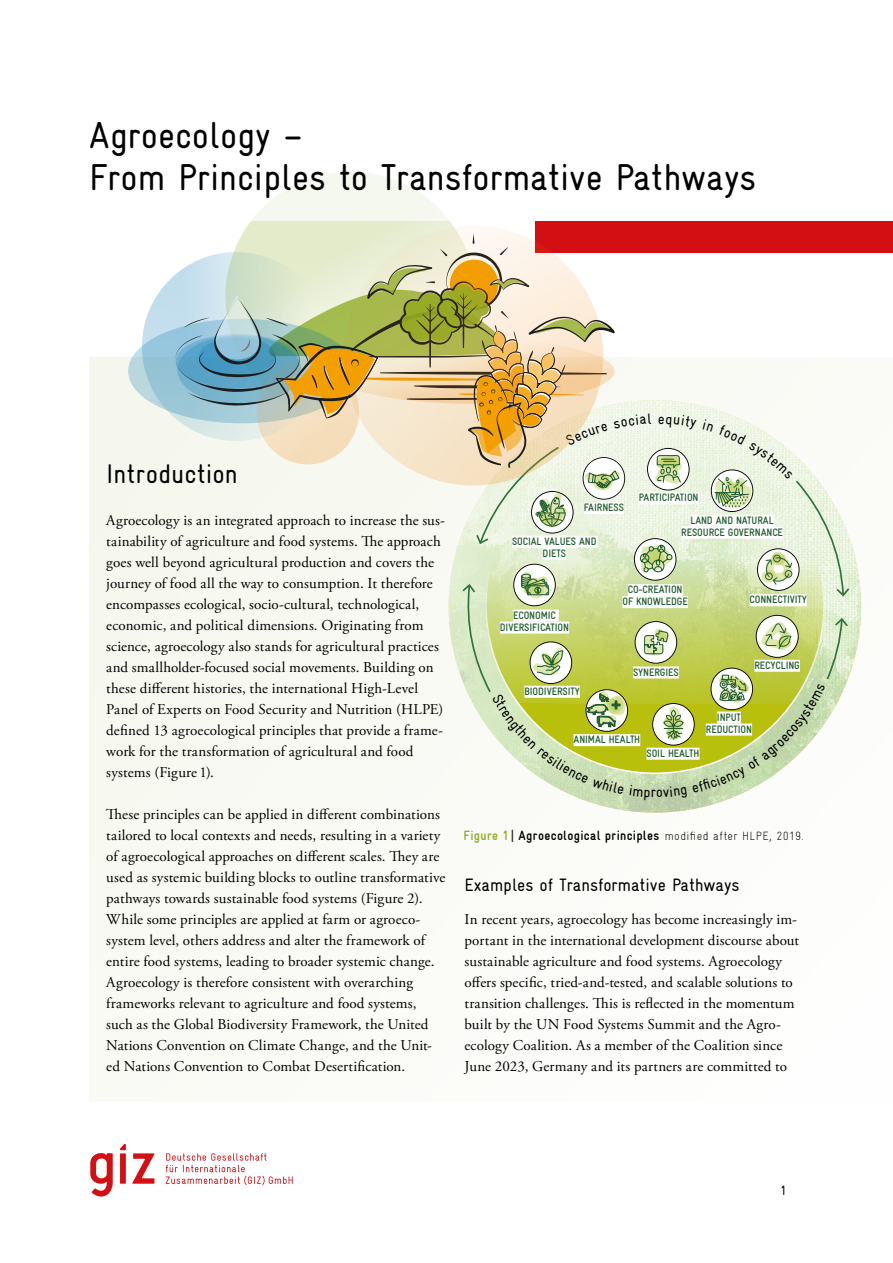
<style>
.page{position:relative;width:893px;height:1263px;background:#fff}
.page>*{position:absolute;margin:0;border:0;box-sizing:border-box;transform-origin:0 0}
.t1{font:37.5px/42px "Gravur Condensed";color:#000}
.t2{font:27px "Gravur Condensed";letter-spacing:.01em;color:#000}
.t3{font:condensed 18px "Gravur";color:#000}
.t4{font:15px/21px "Adobe Garamond Pro";letter-spacing:.01em;color:#000}
.t5{font:15px "Gravur Condensed";color:#000}
.t6{font:700 13.5px "Gravur Condensed";letter-spacing:.025em;color:#000}
.t7{font:condensed 13.5px "Gravur";color:#000}
.t8{font:700 10.8px/12px "Gravur Condensed";letter-spacing:-.01em;color:#225d30;text-align:center}
.s1{color:#8ead26}
.s2{font-weight:400}
.s3{font-weight:300;font-size:12px}
</style>
<div class="page">
<svg style="left:90px;top:1153px;width:23px;height:44px"></svg>
<svg style="left:132px;top:1153px;width:22px;height:31px"></svg>
<svg style="left:120px;top:1144px;width:6px;height:40px"></svg>
<svg style="left:166px;top:1153px;width:127px;height:32px"></svg>
<div style="left:89px;top:357px;width:804px;height:744px;background:#fbfbf7"></div>
<div style="left:535px;top:221px;width:358px;height:32px;background:#d40f14"></div>
<div style="left:142px;top:252px;width:189px;height:189px;background:#c3deec;border-radius:50%"></div>
<div style="left:225px;top:172px;width:250px;height:250px;background:#e3ebca;border-radius:50%"></div>
<svg style="left:128px;top:319px;width:227px;height:104px;background:#a1cada"></svg>
<div style="left:0;top:95px;width:804px;height:126px;background:#fff"></div>
<svg style="left:176px;top:233px;width:675px;height:567px"></svg>
<h1 class="t1" style="left:90px;top:114px;width:668px">Agroecology –<br>From Principles to Transformative Pathways</h1>
<h2 class="t2" style="left:106px;top:459px;width:133px">Introduction</h2>
<p class="t4" style="left:106px;top:510px;width:340px">Agroecology is an integrated approach to increase the sus&shy;tainability of agriculture and food systems. The approach goes well beyond agricultural production and covers the journey of food all the way to consumption. It therefore encompasses ecological, socio-cultural, technological, economic, and political dimensions. Originating from science, agroecology also stands for agricultural practices and smallholder-focused social movements. Building on these different histories, the international High-Level Panel of Experts on Food Security and Nutrition (HLPE) defined 13 agroecological principles that provide a frame&shy;work for the transformation of agricultural and food systems (Figure 1).</p>
<p class="t4" style="left:106px;top:804px;width:341px">These principles can be applied in different combinations tailored to local contexts and needs, resulting in a variety of agroecological approaches on different scales. They are used as systemic building blocks to outline transformative pathways towards sustainable food systems (Figure 2).<br>While some principles are applied at farm or agroeco&shy;system level, others address and alter the framework of entire food systems, leading to broader systemic change.<br>Agroecology is therefore consistent with overarching frameworks relevant to agriculture and food systems, such as the Global Biodiversity Framework, the United Nations Convention on Climate Change, and the Unit&shy;ed Nations Convention to Combat Desertification.</p>
<p class="t8" style="left:584px;top:501px;width:42px">FAIRNESS</p>
<p class="t8" style="left:512px;top:535px;width:86px">SOCIAL VALUES AND<br>DIETS</p>
<p class="t8" style="left:690px;top:486px;width:85px;line-height:22.4px;text-align:left;text-indent:-52px">PARTICIPATION<br>LAND AND NATURAL</p>
<p class="t8" style="left:681px;top:526px;width:103px">RESOURCE GOVERNANCE</p>
<p class="t8" style="left:500px;top:609px;width:71px">ECONOMIC<br>DIVERSIFICATION</p>
<p class="t8" style="left:524px;top:685px;width:57px">BIODIVERSITY</p>
<p class="t8" style="left:622px;top:584px;width:67px">CO-CREATION<br>OF KNOWLEDGE</p>
<p class="t8" style="left:633px;top:666px;width:47px">SYNERGIES</p>
<p class="t8" style="left:574px;top:734px;width:68px">ANIMAL HEALTH</p>
<p class="t8" style="left:750px;top:594px;width:59px">CONNECTIVITY</p>
<p class="t8" style="left:754px;top:659px;width:47px">RECYCLING</p>
<p class="t8" style="left:706px;top:711px;width:48px">INPUT<br>REDUCTION</p>
<p class="t8" style="left:646px;top:747px;width:54px">SOIL HEALTH</p>
<p class="t5" style="left:651px;top:784px;width:7px">r</p>
<p class="t6" style="left:463px;top:828px;width:342px"><span class="s1">Figure 1</span> <span class="s2">|</span> Agroecological principles <span class="s3">modified after HLPE, 2019.</span></p>
<p class="t3" style="left:465px;top:874px;width:276px">Examples of Transformative Pathways</p>
<p class="t4" style="left:465px;top:909px;width:336px">In recent years, agroecology has become increasingly im&shy;portant in the international development discourse about sustainable agriculture and food systems. Agroecology offers specific, tried-and-tested, and scalable solutions to transition challenges. This is reflected in the momentum built by the UN Food Systems Summit and the Agro&shy;ecology Coalition. As a member of the Coalition since June 2023, Germany and its partners are committed to</p>
<p class="t7" style="left:780px;top:1183px;width:8px">1</p>
</div>
